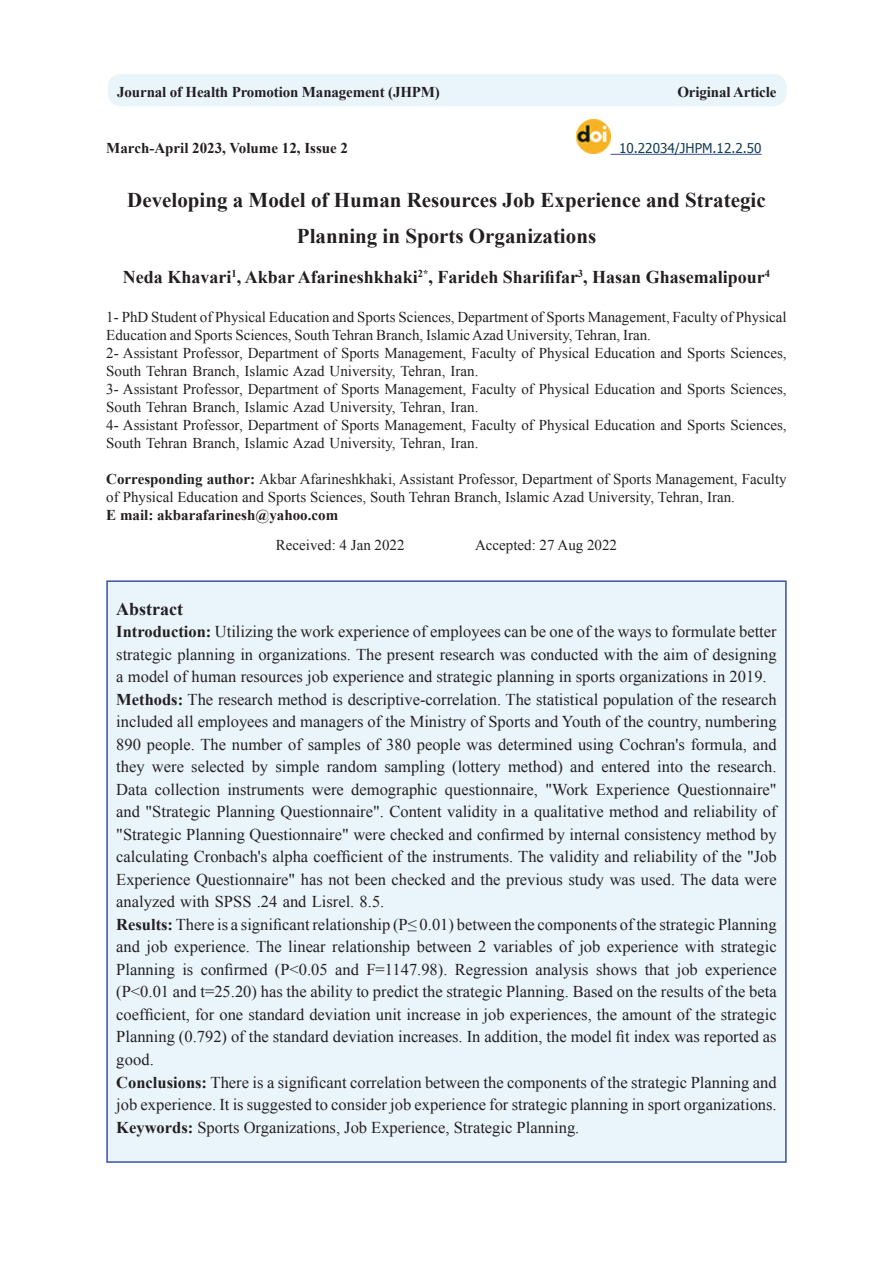
<style>
.page{position:relative;width:893px;height:1263px;background:#fff}
.page>*{position:absolute;margin:0;border:0;box-sizing:border-box;transform-origin:0 0}
.t1{font:700 21px/36px "Times New Roman";color:#231f20;text-align:center}
.t2{font:700 18px "Times New Roman";color:#231f20}
.t3{font:16.5px/22.5px "Times New Roman";color:#231f20}
.t4{font:15px/18px "Times New Roman";color:#231f20}
.t5{font:700 15px "Times New Roman";letter-spacing:-.01em;color:#231f20}
.t6{font:13.5px "Tahoma";color:#184056}
.t7{font:700 10.5px "Times New Roman";color:#231f20}
.s1{font-size:18px}
.s2{font-weight:700}
</style>
<div class="page">
<hr style="left:611px;top:154px;width:151px;height:1px;background:#3853a3">
<img style="left:577px;top:119px;width:34px;height:34px">
<div style="left:107px;top:581px;width:679px;height:581px;background:#eaf5fb"></div>
<div style="left:108px;top:74px;width:679px;height:32px;background:#eaf5fb;border-radius:14px"></div>
<p class="t5" style="left:117px;top:82px;width:324px">Journal of Health Promotion Management (JHPM)</p>
<p class="t5" style="left:677px;top:82px;width:100px">Original Article</p>
<p class="t6" style="left:619px;top:139px;width:144px">10.22034/JHPM.12.2.50</p>
<p class="t5" style="left:106px;top:138px;width:243px">March-April 2023, Volume 12, Issue 2</p>
<p class="t1" style="left:127px;top:182px;width:640px">Developing a Model of Human Resources Job Experience and Strategic<br>Planning in Sports Organizations</p>
<p class="t7" style="left:231px;top:266px;width:7px">1</p>
<p class="t7" style="left:418px;top:266px;width:16px"><span class="s1">,</span>*2</p>
<p class="t7" style="left:765px;top:266px;width:7px">4</p>
<p class="t4" style="left:106px;top:308px;width:682px">1- PhD Student of Physical Education and Sports Sciences, Department of Sports Management, Faculty of Physical Education and Sports Sciences, South Tehran Branch, IslamicAzad University, Tehran, Iran.<br>2- Assistant Professor, Department of Sports Management, Faculty of Physical Education and Sports Sciences, South Tehran Branch, Islamic Azad University, Tehran, Iran.<br>3- Assistant Professor, Department of Sports Management, Faculty of Physical Education and Sports Sciences, South Tehran Branch, Islamic Azad University, Tehran, Iran.<br>4- Assistant Professor, Department of Sports Management, Faculty of Physical Education and Sports Sciences, South Tehran Branch, Islamic Azad University, Tehran, Iran.</p>
<p class="t4" style="left:106px;top:470px;width:682px"><span class="s2">Corresponding author:</span> Akbar Afarineshkhaki, Assistant Professor, Department of Sports Management, Faculty of Physical Education and Sports Sciences, South Tehran Branch, Islamic Azad University, Tehran, Iran.</p>
<p class="t5" style="left:106px;top:505px;width:233px">E mail: akbarafarinesh@yahoo.com</p>
<p class="t4" style="left:475px;top:536px;width:144px">Accepted: 27 Aug 2022</p>
<p class="t2" style="left:123px;top:264px;width:296px">Neda Khavari , Akbar Afarineshkhaki</p>
<p class="t7" style="left:578px;top:266px;width:7px">3</p>
<p class="t2" style="left:437px;top:264px;width:329px">Farideh Sharififar , Hasan Ghasemalipour</p>
<p class="t4" style="left:276px;top:536px;width:130px">Received 4: Jan 2022</p>
<p class="t2" style="left:116px;top:596px;width:68px">Abstract</p>
<p class="t3" style="left:116px;top:620px;width:662px"><span class="s2">Introduction:</span> Utilizing the work experience of employees can be one of the ways to formulate better</p>
<p class="t3" style="left:116px;top:643px;width:662px">strategic planning in organizations. The present research was conducted with the aim of designing</p>
<p class="t3" style="left:116px;top:665px;width:652px">a model of human resources job experience and strategic planning in sports organizations in 2019.</p>
<p class="t3" style="left:116px;top:688px;width:662px"><span class="s2">Methods:</span> The research method is descriptive-correlation. The statistical population of the research</p>
<p class="t3" style="left:116px;top:710px;width:662px">included all employees and managers of the Ministry of Sports and Youth of the country, numbering</p>
<p class="t3" style="left:116px;top:733px;width:662px">890 people. The number of samples of 380 people was determined using Cochran s' formula, and</p>
<p class="t3" style="left:116px;top:755px;width:662px">they were selected by simple random sampling (lottery method) and entered into the research.</p>
<p class="t3" style="left:596px;top:778px;width:182px">Experience Questionnaire"</p>
<p class="t3" style="left:116px;top:778px;width:662px">Data collection instruments were demographic questionnaire,<br>and "Strategic Planning Questionnaire ." Content validity in a qualitative method and reliability of "Strategic Planning Questionnaire" were checked and confirmed by internal consistency method by calculating Cronbach s' alpha coefficient of the instruments. The validity and reliability of the "Job Experience Questionnaire" has not been checked and the previous study was used. The data were analyzed with SPSS .24 and Lisrel. 8.5.<br><span class="s2">Results:</span> There is a significant relationship P( ≤ 0.01) between the components of the strategic Planning and job experience. The linear relationship between 2 variables of job experience with strategic Planning is confirmed ( &lt;P 0.05 and =F 1147.98 .) Regression analysis shows that job experience<br>&lt;P( 0.01 and =t 25.20) has the ability to predict the strategic Planning. Based on the results of the beta coefficient, for one standard deviation unit increase in job experiences, the amount of the strategic Planning (0.792) of the standard deviation increases In. addition, the model fit index was reported as good.<br><span class="s2">Conclusions:</span> There is a significant correlation between the components of the strategic Planning and job experience It. is suggested to consider job experience for strategic planning in sport organizations.<br><span class="s2">Keywords:</span> Sports Organizations, Job Experience, Strategic Planning.</p>
<p class="t3" style="left:545px;top:778px;width:44px">"Work</p>
</div>
